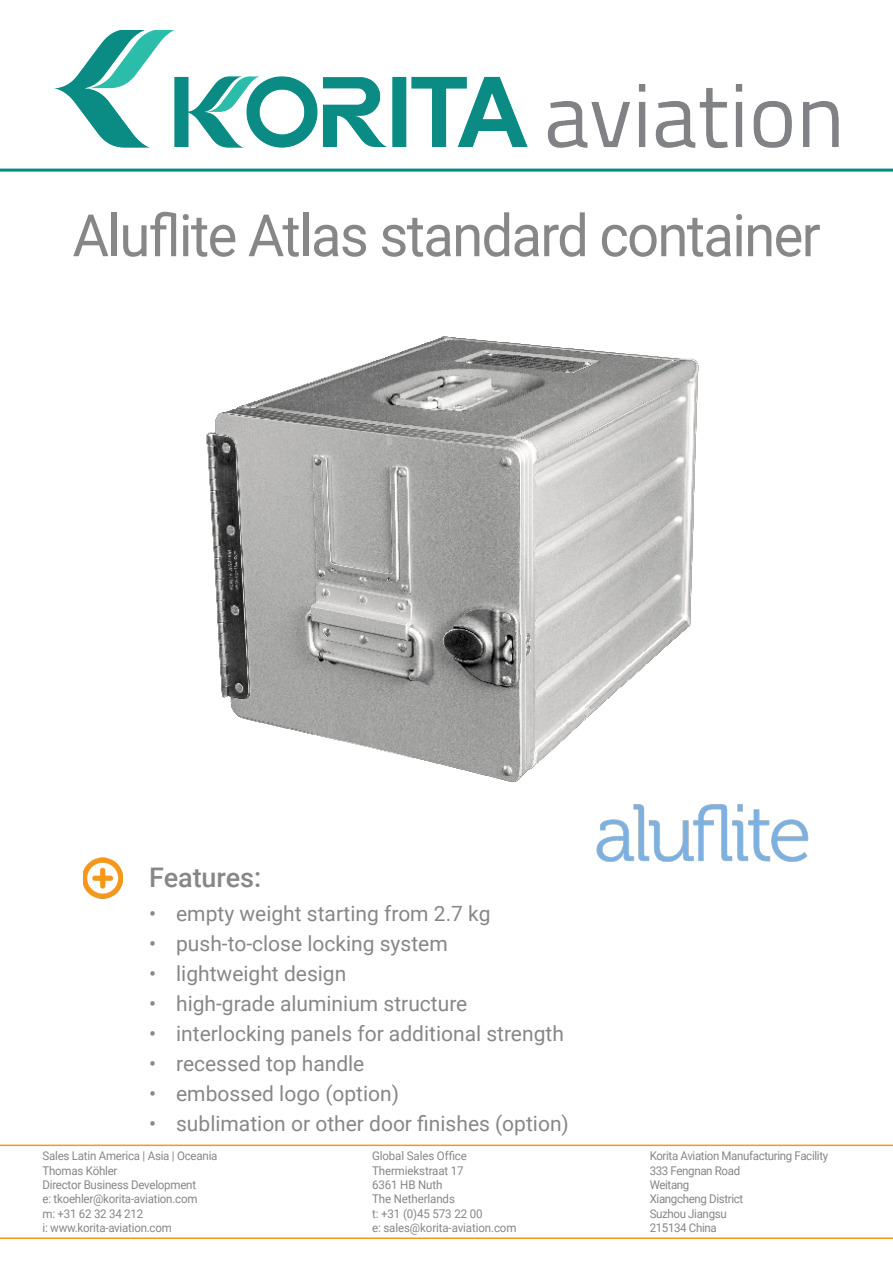
<style>
.page{position:relative;width:893px;height:1263px;background:#fff}
.page>*{position:absolute;margin:0;border:0;box-sizing:border-box;transform-origin:0 0}
.t1{font:58.5px "Roboto";letter-spacing:-.03em;color:#878787;scale:.96 1}
.t2{font:500 27px "Roboto";color:#878787}
.t3{font:21px "Roboto";color:#878787}
.t4{font:12px/14.4px "Roboto";letter-spacing:-.02em;color:#878787;scale:.96 1}
</style>
<div class="page">
<img style="left:54px;top:31px;width:790px;height:138px">
<img style="left:206px;top:336px;width:493px;height:446px">
<img style="left:596px;top:804px;width:213px;height:58px">
<hr style="left:0;top:169px;width:893px;height:3px;background:#008c81">
<img style="left:84px;top:858px;width:39px;height:40px">
<hr style="left:0;top:1237px;width:893px;height:2px;background:#f4971b">
<hr style="left:0;top:1144px;width:893px;height:2px;background:#f4971b">
<h1 class="t1" style="left:73px;top:194px;width:781px">Aluflite Atlas standard container</h1>
<h2 class="t2" style="left:149px;top:858px;width:114px">Features:</h2>
<h3 class="t3" style="left:149px;top:899px;width:343px">• empty weight starting from 2.7 kg</h3>
<h3 class="t3" style="left:149px;top:929px;width:300px">• push-to-close locking system</h3>
<h3 class="t3" style="left:149px;top:959px;width:199px">• lightweight design</h3>
<h3 class="t3" style="left:149px;top:989px;width:320px">• high-grade aluminium structure</h3>
<h3 class="t3" style="left:149px;top:1019px;width:416px">• interlocking panels for additional strength</h3>
<h3 class="t3" style="left:149px;top:1049px;width:217px">• recessed top handle</h3>
<h3 class="t3" style="left:149px;top:1079px;width:251px">• embossed logo (option)</h3>
<h3 class="t3" style="left:149px;top:1109px;width:421px">• sublimation or other door finishes (option)</h3>
<p class="t4" style="left:43px;top:1148px;width:184px">Sales Latin America | Asia | Oceania<br>Thomas Köhler<br>Director Business Development<br>e: tkoehler@korita-aviation.com<br>m: +31 62 32 34 212<br>i: www.korita-aviation.com</p>
<p class="t4" style="left:650px;top:1148px;width:187px">Korita Aviation Manufacturing Facility<br>333 Fengnan Road<br>Weitang<br>Xiangcheng District<br>Suzhou Jiangsu<br>215134 China</p>
<p class="t4" style="left:372px;top:1148px;width:152px">Global Sales Office<br>Thermiekstraat 17<br>6361 HB Nuth<br>The Netherlands<br>t: +31 (0)45 573 22 00<br>e: sales@korita-aviation.com</p>
</div>
